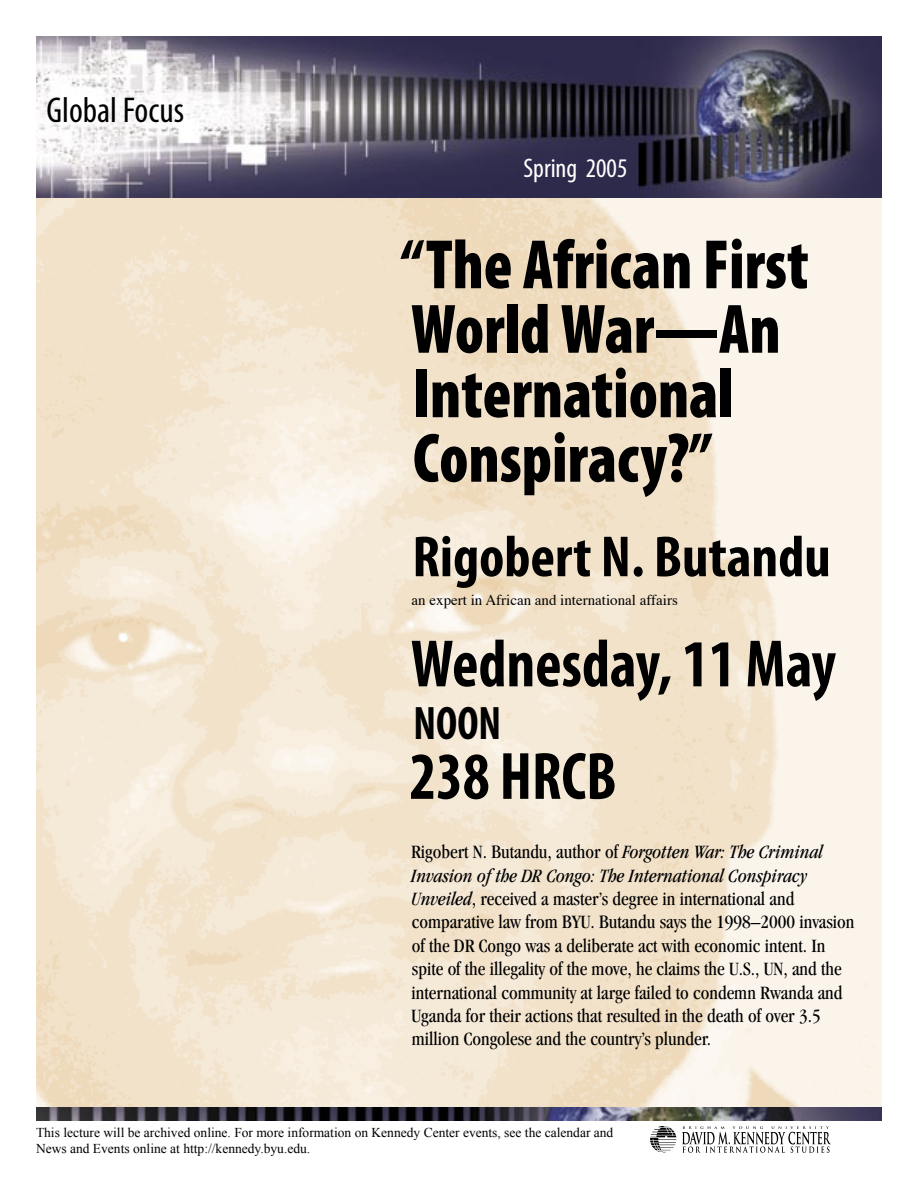
<style>
.page{position:relative;width:918px;height:1188px;background:#fff}
.page>*{position:absolute;margin:0;border:0;box-sizing:border-box;transform-origin:0 0}
.t1{font:900 condensed 70.5px/64.5px "Myriad Pro";color:#000;scale:.92 1}
.t2{font:700 condensed 67.5px "Myriad Pro";color:#000;scale:.93 1}
.t3{font:700 condensed 58.5px "Myriad Pro";color:#000}
.t4{font:700 condensed 47.25px "Myriad Pro";color:#000;scale:.93 1}
.t5{font:condensed 36px "Myriad Pro";color:#000}
.t6{font:condensed 27px "Myriad Pro";color:#fff}
.t7{font:condensed 19.5px/23.4px "Garamond";color:#000}
.t8{font:15px "Times";color:#000}
.t9{font:13.5px/16.2px "Times New Roman";color:#000}
.s1{font-style:italic}
</style>
<div class="page">
<img style="left:36px;top:36px;width:846px;height:1071px">
<svg style="left:650px;top:1126px;width:26px;height:26px"></svg>
<svg style="left:682px;top:1126px;width:149px;height:27px"></svg>
<img style="left:36px;top:1107px;width:846px;height:14px">
<h3 class="t5" style="left:46px;top:91px;width:139px">Global Focus</h3>
<h3 class="t6" style="left:523px;top:153px;width:105px">Spring 2005</h3>
<h1 class="t1" style="left:401px;top:233px;width:445px">“The African First<br>World War—An<br>International<br>Conspiracy?”</h1>
<h3 class="t3" style="left:412px;top:525px;width:420px">Rigobert N. Butandu</h3>
<p class="t8" style="left:412px;top:590px;width:268px">an expert in African and international affairs</p>
<h2 class="t2" style="left:411px;top:627px;width:459px">Wednesday, 11 May</h2>
<h3 class="t4" style="left:414px;top:697px;width:96px">NOON</h3>
<h2 class="t2" style="left:409px;top:739px;width:224px">238 HRCB</h2>
<p class="t7" style="left:411px;top:840px;width:445px">Rigobert N. Butandu, author of <span class="s1">Forgotten War: The Criminal Invasion of the DR Congo: The International Conspiracy Unveiled</span>, received a master’s degree in international and comparative law from BYU. Butandu says the 1998–2000 invasion of the DR Congo was a deliberate act with economic intent. In spite of the illegality of the move, he claims the U.S., UN, and the international community at large failed to condemn Rwanda and Uganda for their actions that resulted in the death of over 3.5 million Congolese and the country’s plunder.</p>
<p class="t9" style="left:36px;top:1124px;width:579px">This lecture will be archived online. For more information on Kennedy Center events, see the calendar and<br>News and Events online at http://kennedy.byu.edu.</p>
</div>
